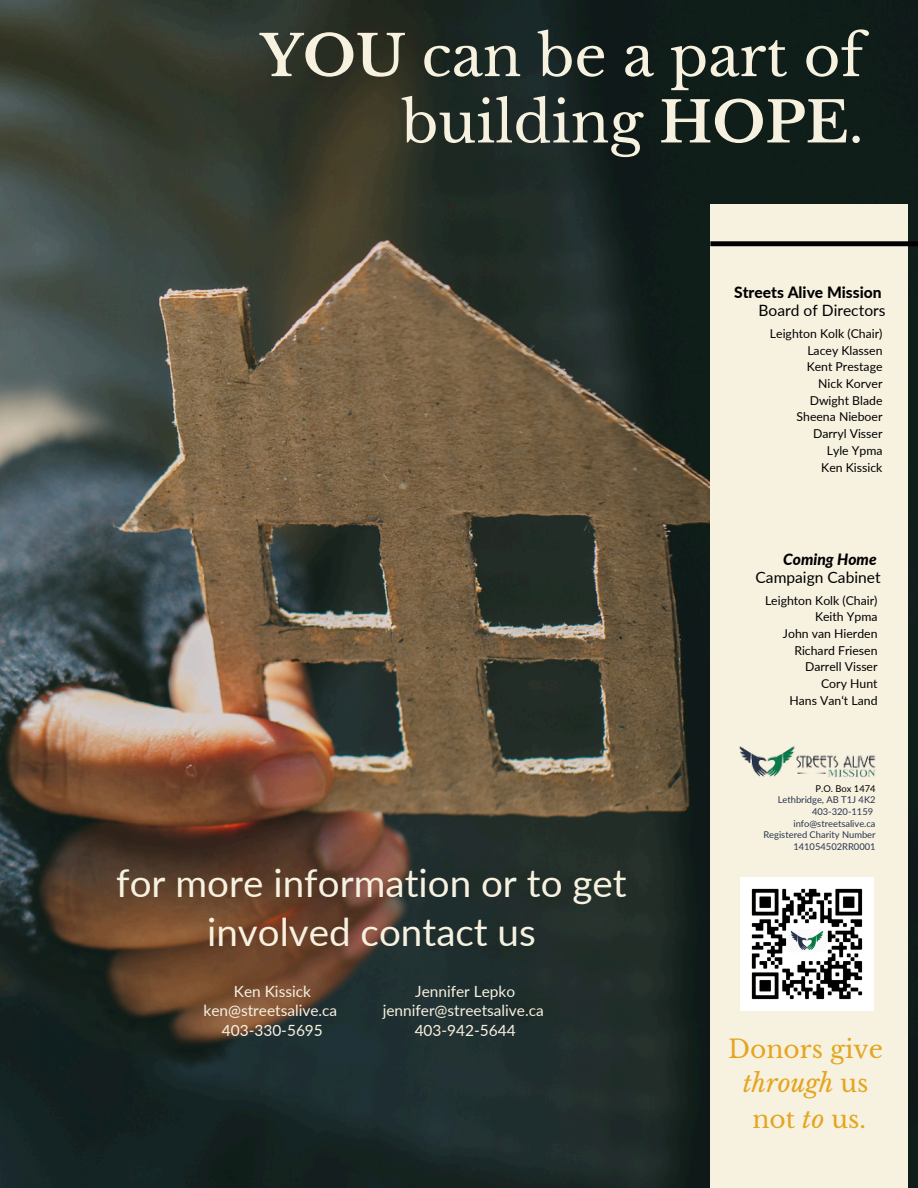
<style>
.page{position:relative;width:918px;height:1188px;background:#fff}
.page>*{position:absolute;margin:0;border:0;box-sizing:border-box;transform-origin:0 0}
.t1{font:56.25px/66.3px "Libre Baskerville";color:#f7f1e0;text-align:right}
.t2{font:38.55px/48.3px "Lato";color:#f7f1e0;text-align:center}
.t3{font:24.9px/35.1px "Libre Baskerville";color:#e4a620;text-align:center}
.t4{font:800 15.6px/18.5px "Lato";color:#000;text-align:right}
.t5{font:15.6px/18.5px "Lato";color:#000;text-align:right}
.t6{font:15.45px/19.6px "Lato";color:#f7f1e0;text-align:center}
.t7{font:12.3px/16.6px "Lato";color:#000;text-align:right}
.t8{font:9.3px "Lato";color:#29354e}
.t9{font:9.3px "Lato";color:#000}
.s1{font-weight:700}
.s2{font-weight:400}
.s3{font-weight:800;font-style:italic}
.s4{font-style:italic}
</style>
<div class="page">
<img style="left:0;top:0;width:918px;height:1188px">
<div style="left:710px;top:204px;width:198px;height:984px;background:#f7f1e0"></div>
<div style="left:710px;top:241px;width:208px;height:5px;background:#000"></div>
<img style="left:741px;top:878px;width:133px;height:133px">
<img style="left:739px;top:746px;width:137px;height:32px">
<h4 class="t1" style="left:260px;top:23px;width:605px"><span class="s1">YOU</span> can be a part of building <span class="s1">HOPE</span>.</h4>
<p class="t4" style="left:734px;top:283px;width:153px">Streets Alive Mission<br><span class="s2">Board of Directors</span></p>
<p class="t7" style="left:770px;top:325px;width:114px">Leighton Kolk (Chair)<br>Lacey Klassen<br>Kent Prestage<br>Nick Korver<br>Dwight Blade<br>Sheena Nieboer<br>Darryl Visser<br>Lyle Ypma<br>Ken Kissick</p>
<p class="t5" style="left:756px;top:549px;width:127px"><span class="s3">Coming Home<br></span>Campaign Cabinet</p>
<p class="t7" style="left:765px;top:591px;width:114px">Leighton Kolk (Chair)<br>Keith Ypma<br>John van Hierden<br>Richard Friesen<br>Darrell Visser<br>Cory Hunt<br>Hans Van‘t Land</p>
<h2 class="t2" style="left:116px;top:858px;width:512px">for more information or to get involved contact us</h2>
<p class="t6" style="left:204px;top:981px;width:135px">Ken Kissick ken@streetsalive.ca<br>403-330-5695</p>
<h1 class="t6" style="left:383px;top:981px;width:163px">Jennifer Lepko jennifer@streetsalive.ca<br>403-942-5644</h1>
<h4 class="t9" style="left:816px;top:782px;width:62px">P.O. Box 1474</h4>
<h4 class="t8" style="left:778px;top:794px;width:99px">Lethbridge, AB T1J 4K2</h4>
<h5 class="t8" style="left:812px;top:806px;width:63px">403-320-1159</h5>
<h4 class="t8" style="left:793px;top:818px;width:84px">info@streetsalive.ca</h4>
<h5 class="t8" style="left:763px;top:829px;width:114px">Registered Charity Number</h5>
<p class="t8" style="left:793px;top:841px;width:84px">141054502RR0001</p>
<p class="t3" style="left:728px;top:1031px;width:156px">Donors give <span class="s4">through</span> us not <span class="s4">to</span> us.</p>
</div>
